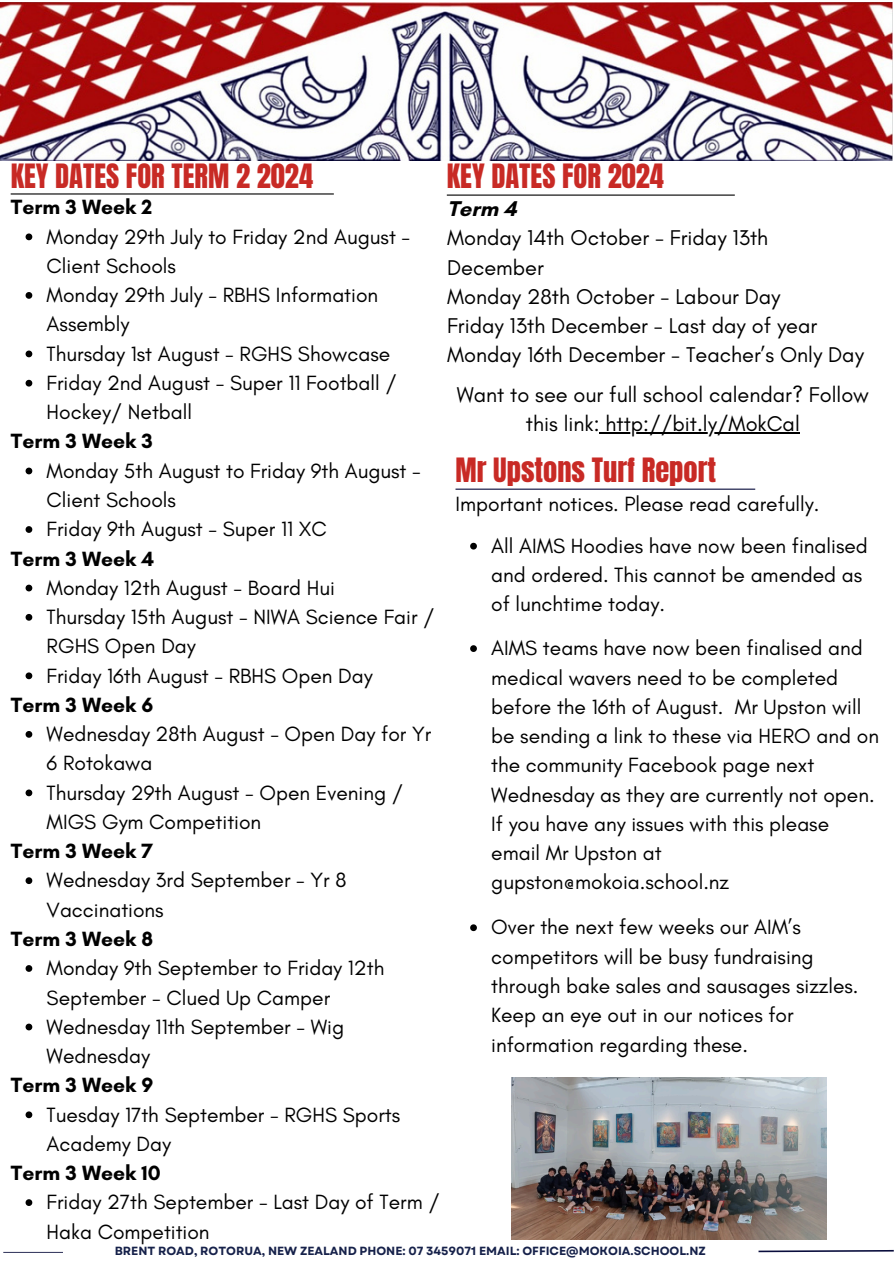
<style>
.page{position:relative;width:894px;height:1264px;background:#fff}
.page>*{position:absolute;margin:0;border:0;box-sizing:border-box;transform-origin:0 0}
.t1{font:28.5px "Anton";color:#c82a25}
.t2{font:21.75px/29.2px "Glacial Indifference";color:#000}
.t3{font:21px/29.2px "Glacial Indifference";color:#000}
.t4{font:700 21px "Glacial Indifference";color:#000}
.t5{font:700 11.85px "Garet";color:#16214a}
.s1{font-weight:700}
</style>
<div class="page">
<img style="left:0;top:2px;width:892px;height:159px">
<svg style="left:758px;top:1249px;width:135px;height:3px"></svg>
<hr style="left:3px;top:1251px;width:60px;height:1px;background:#090d3c">
<hr style="left:11px;top:193px;width:323px;height:1px;background:#000">
<svg style="left:26px;top:233px;width:6px;height:7px"></svg>
<svg style="left:26px;top:292px;width:6px;height:7px"></svg>
<svg style="left:26px;top:350px;width:6px;height:7px"></svg>
<svg style="left:26px;top:380px;width:6px;height:6px"></svg>
<svg style="left:26px;top:467px;width:6px;height:7px"></svg>
<svg style="left:26px;top:526px;width:6px;height:7px"></svg>
<svg style="left:26px;top:584px;width:6px;height:7px"></svg>
<svg style="left:26px;top:614px;width:6px;height:6px"></svg>
<svg style="left:26px;top:672px;width:6px;height:7px"></svg>
<svg style="left:26px;top:731px;width:6px;height:6px"></svg>
<svg style="left:26px;top:789px;width:6px;height:7px"></svg>
<svg style="left:26px;top:877px;width:6px;height:7px"></svg>
<svg style="left:26px;top:965px;width:6px;height:6px"></svg>
<svg style="left:26px;top:1023px;width:6px;height:7px"></svg>
<svg style="left:26px;top:1111px;width:6px;height:7px"></svg>
<svg style="left:26px;top:1199px;width:6px;height:6px"></svg>
<hr style="left:446px;top:194px;width:288px;height:2px;background:#000">
<hr style="left:599px;top:432px;width:200px;height:1px;background:#000">
<hr style="left:455px;top:488px;width:300px;height:2px;background:#090d3c">
<svg style="left:470px;top:543px;width:7px;height:6px"></svg>
<svg style="left:470px;top:645px;width:7px;height:7px"></svg>
<svg style="left:470px;top:924px;width:7px;height:7px"></svg>
<img style="left:511px;top:1077px;width:315px;height:162px">
<h4 class="t1" style="left:446px;top:156px;width:219px">KEY DATES FOR 2024</h4>
<h4 class="t2" style="left:447px;top:194px;width:418px"><span class="s1">Term 4<br></span>Monday 14th October - Friday 13th<br>December<br>Monday 28th October - Labour Day<br>Friday 13th December - Last day of year<br>Monday 16th December - Teacher’s Only Day</h4>
<h2 class="t2" style="left:456px;top:379px;width:414px;text-align:center">Want to see our full school calendar? Follow this link: http://bit.ly/MokCal</h2>
<h1 class="t1" style="left:11px;top:156px;width:304px">KEY DATES FOR TERM 2 2024</h1>
<h3 class="t4" style="left:11px;top:194px;width:143px">Term 3 Week 2</h3>
<p class="t3" style="left:47px;top:222px;width:365px">Monday 29th July to Friday 2nd August -<br>Client Schools</p>
<p class="t3" style="left:47px;top:280px;width:333px">Monday 29th July - RBHS Information<br>Assembly</p>
<p class="t3" style="left:47px;top:339px;width:345px">Thursday 1st August - RGHS Showcase</p>
<p class="t3" style="left:47px;top:368px;width:351px">Friday 2nd August - Super 11 Football /<br>Hockey/ Netball</p>
<h3 class="t4" style="left:11px;top:428px;width:143px">Term 3 Week 3</h3>
<p class="t3" style="left:47px;top:456px;width:375px">Monday 5th August to Friday 9th August -<br>Client Schools</p>
<p class="t3" style="left:47px;top:514px;width:282px">Friday 9th August - Super 11 XC</p>
<h3 class="t4" style="left:11px;top:545px;width:145px">Term 3 Week 4</h3>
<p class="t3" style="left:47px;top:573px;width:290px">Monday 12th August - Board Hui</p>
<p class="t3" style="left:47px;top:602px;width:389px">Thursday 15th August - NIWA Science Fair /<br>RGHS Open Day</p>
<p class="t3" style="left:47px;top:660px;width:327px">Friday 16th August - RBHS Open Day</p>
<h3 class="t4" style="left:11px;top:692px;width:144px">Term 3 Week 6</h3>
<p class="t3" style="left:47px;top:719px;width:386px">Wednesday 28th August - Open Day for Yr<br>6 Rotokawa</p>
<p class="t3" style="left:47px;top:777px;width:358px">Thursday 29th August - Open Evening /<br>MIGS Gym Competition</p>
<h3 class="t4" style="left:11px;top:838px;width:144px">Term 3 Week 7</h3>
<p class="t3" style="left:47px;top:865px;width:301px">Wednesday 3rd September - Yr 8<br>Vaccinations</p>
<h3 class="t4" style="left:11px;top:926px;width:144px">Term 3 Week 8</h3>
<p class="t3" style="left:47px;top:953px;width:339px">Monday 9th September to Friday 12th<br>September - Clued Up Camper</p>
<p class="t3" style="left:47px;top:1011px;width:299px">Wednesday 11th September - Wig<br>Wednesday</p>
<h3 class="t4" style="left:11px;top:1072px;width:144px">Term 3 Week 9</h3>
<p class="t3" style="left:47px;top:1099px;width:355px">Tuesday 17th September - RGHS Sports<br>Academy Day</p>
<h3 class="t4" style="left:11px;top:1160px;width:151px">Term 3 Week 10</h3>
<p class="t3" style="left:47px;top:1187px;width:394px">Friday 27th September - Last Day of Term /<br>Haka Competition</p>
<h1 class="t5" style="left:115px;top:1241px;width:592px">BRENT ROAD, ROTORUA, NEW ZEALAND PHONE: 07 3459071 EMAIL: OFFICE@MOKOIA.SCHOOL.NZ</h1>
<p class="t1" style="left:455px;top:450px;width:262px">Mr Upstons Turf Report</p>
<p class="t3" style="left:455px;top:489px;width:365px">Important notices. Please read carefully.</p>
<p class="t3" style="left:491px;top:531px;width:378px">All AIMS Hoodies have now been finalised and ordered. This cannot be amended as of lunchtime today.</p>
<p class="t3" style="left:491px;top:633px;width:389px">AIMS teams have now been finalised and medical wavers need to be completed before the 16th of August. Mr Upston will be sending a link to these via HERO and on the community Facebook page next Wednesday as they are currently not open.<br>If you have any issues with this please email Mr Upston at gupston@mokoia.school.nz</p>
<p class="t3" style="left:491px;top:912px;width:369px">Over the next few weeks our AIM’s competitors will be busy fundraising through bake sales and sausages sizzles.<br>Keep an eye out in our notices for information regarding these.</p>
</div>
